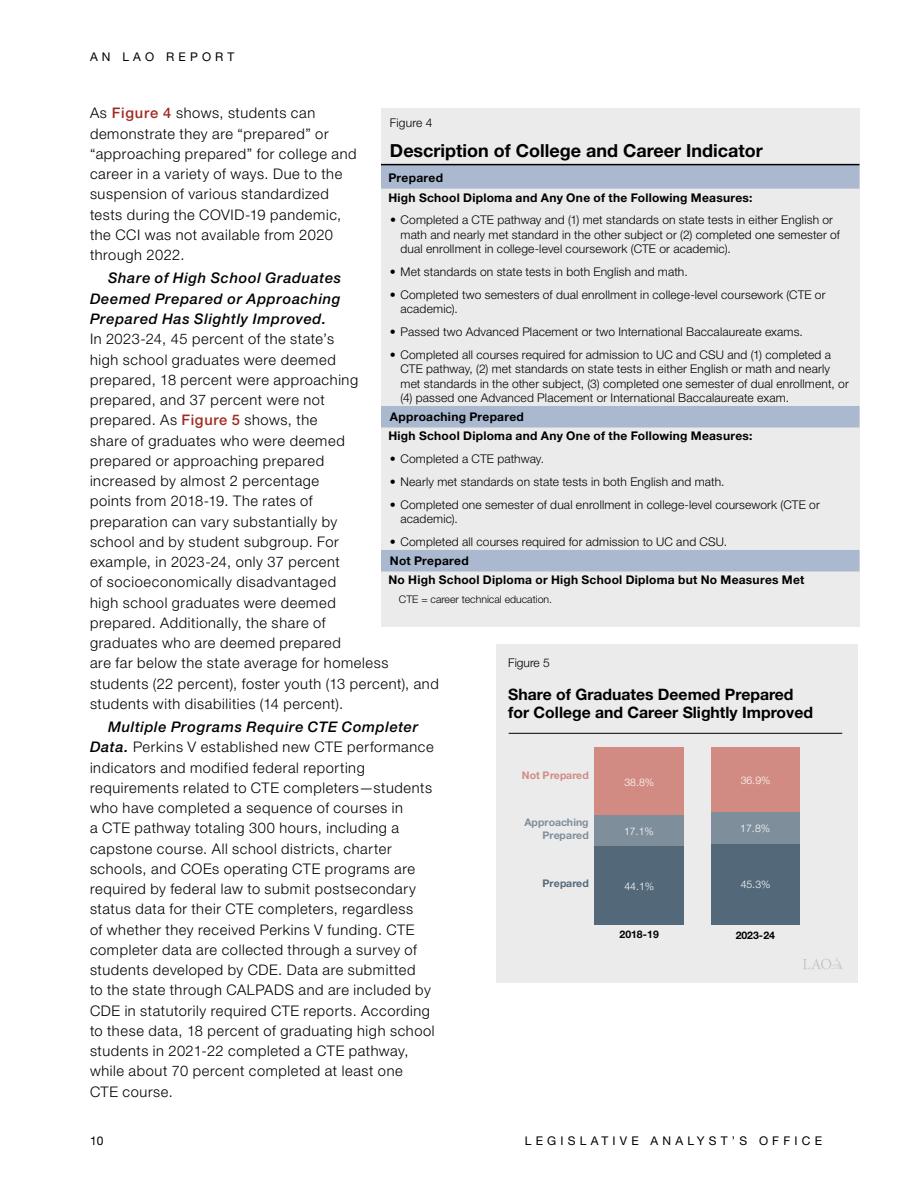
<style>
.page{position:relative;width:918px;height:1188px;background:#fff}
.page>*{position:absolute;margin:0;border:0;box-sizing:border-box;transform-origin:0 0}
.t1{font:700 18px "Helvetica Neue LT Pro";color:#000}
.t2{font:700 15.75px/18px "Helvetica Neue LT Pro";color:#000}
.t3{font:300 14.7px/20.2px "Helvetica Neue LT Pro";letter-spacing:.04em;color:#000}
.t4{font:italic 500 14.7px/20.2px "Helvetica Neue LT Pro";letter-spacing:.045em;color:#000;text-align:justify}
.t5{font:300 12px/14.4px "Helvetica Neue LT Pro";letter-spacing:.015em;color:#000}
.t6{font:700 12px/19.4px "Helvetica Neue LT Pro";letter-spacing:.025em;color:#000}
.t7{font:12px "Helvetica Neue LT Pro";letter-spacing:.35em;color:#000}
.t8{font:300 10.5px "Helvetica Neue LT Pro";letter-spacing:-.005em;color:#fff}
.t9{font:300 10.5px "Helvetica Neue LT Pro";color:#000}
.t10{font:700 10.5px/12.6px "Helvetica Neue LT Pro";letter-spacing:-.005em;color:#7e8e9b;text-align:right}
.t11{font:700 10.5px "Helvetica Neue LT Pro";letter-spacing:-.005em;color:#000}
.t12{font:700 10.5px "Helvetica Neue LT Pro";color:#d18b82}
.t13{font:700 10.5px "Helvetica Neue LT Pro";color:#53697a}
.s1{font-weight:500;color:#a02b22}
.s2{font-weight:500;font-style:italic}
</style>
<div class="page">
<div style="left:381px;top:108px;width:479px;height:518px;background:#ebebec"></div>
<svg style="left:381px;top:165px;width:479px;height:406px"></svg>
<hr style="left:381px;top:164px;width:479px;height:1px;background:#000">
<div style="left:497px;top:644px;width:361px;height:339px;background:#ebebec"></div>
<svg style="left:803px;top:958px;width:40px;height:11px"></svg>
<hr style="left:509px;top:733px;width:333px;height:1px;background:#000">
<div style="left:594px;top:846px;width:90px;height:79px;background:#53697a"></div>
<div style="left:711px;top:844px;width:89px;height:81px;background:#53697a"></div>
<div style="left:594px;top:747px;width:90px;height:69px;background:#d18b82"></div>
<div style="left:711px;top:747px;width:89px;height:65px;background:#d18b82"></div>
<div style="left:594px;top:816px;width:90px;height:30px;background:#7e8e9b"></div>
<div style="left:711px;top:812px;width:89px;height:32px;background:#7e8e9b"></div>
<p class="t7" style="left:90px;top:49px;width:146px">AN LAO REPORT</p>
<p class="t3" style="left:90px;top:103px;width:268px">As <span class="s1">Figure 4</span> shows, students can demonstrate they are “prepared” or “approaching prepared” for college and career in a variety of ways. Due to the suspension of various standardized tests during the COVID-19 pandemic, the CCI was not available from 2020 through 2022.</p>
<p class="t4" style="left:90px;top:268px;width:253px;text-indent:18px">Share of High School Graduates Deemed Prepared or Approaching Prepared Has Slightly Improved.</p>
<p class="t3" style="left:90px;top:329px;width:350px">In 2023-24, 45 percent of the state’s<br>high school graduates were deemed<br>prepared, 18 percent were approaching<br>prepared, and 37 percent were not<br>prepared. As <span class="s1">Figure 5</span> shows, the<br>share of graduates who were deemed<br>prepared or approaching prepared<br>increased by almost 2 percentage<br>points from 2018-19. The rates of<br>preparation can vary substantially by<br>school and by student subgroup. For<br>example, in 2023-24, only 37 percent<br>of socioeconomically disadvantaged<br>high school graduates were deemed<br>prepared. Additionally, the share of<br>graduates who are deemed prepared<br>are far below the state average for homeless students (22 percent), foster youth (13 percent), and students with disabilities (14 percent).</p>
<p class="t3" style="left:90px;top:716px;width:346px;text-indent:18px"><span class="s2">Multiple Programs Require CTE Completer Data.</span> Perkins V established new CTE performance indicators and modified federal reporting requirements related to CTE completers—students who have completed a sequence of courses in<br>a CTE pathway totaling 300 hours, including a capstone course. All school districts, charter schools, and COEs operating CTE programs are required by federal law to submit postsecondary status data for their CTE completers, regardless<br>of whether they received Perkins V funding. CTE completer data are collected through a survey of students developed by CDE. Data are submitted<br>to the state through CALPADS and are included by CDE in statutorily required CTE reports. According to these data, 18 percent of graduating high school students in 2021-22 completed a CTE pathway, while about 70 percent completed at least one<br>CTE course.</p>
<p class="t5" style="left:390px;top:115px;width:44px">Figure 4</p>
<p class="t1" style="left:390px;top:140px;width:374px">Description of College and Career Indicator</p>
<p class="t6" style="left:388px;top:168px;width:366px">Prepared<br>High School Diploma and Any One of the Following Measures:</p>
<p class="t5" style="left:400px;top:213px;width:441px;text-indent:-10px">• Completed a CTE pathway and (1) met standards on state tests in either English or math and nearly met standard in the other subject or (2) completed one semester of dual enrollment in college‑level coursework (CTE or academic).</p>
<p class="t5" style="left:390px;top:264px;width:299px">• Met standards on state tests in both English and math.</p>
<p class="t5" style="left:400px;top:287px;width:427px;text-indent:-10px">• Completed two semesters of dual enrollment in college‑level coursework (CTE or academic).</p>
<p class="t5" style="left:390px;top:324px;width:414px">• Passed two Advanced Placement or two International Baccalaureate exams.</p>
<p class="t5" style="left:400px;top:347px;width:450px;text-indent:-10px">• Completed all courses required for admission to UC and CSU and (1) completed a CTE pathway, (2) met standards on state tests in either English or math and nearly met standards in the other subject, (3) completed one semester of dual enrollment, or (4) passed one Advanced Placement or International Baccalaureate exam.</p>
<p class="t6" style="left:388px;top:407px;width:366px">Approaching Prepared<br>High School Diploma and Any One of the Following Measures:</p>
<p class="t5" style="left:390px;top:452px;width:156px">• Completed a CTE pathway.</p>
<p class="t5" style="left:390px;top:474px;width:336px">• Nearly met standards on state tests in both English and math.</p>
<p class="t5" style="left:400px;top:497px;width:421px;text-indent:-10px">• Completed one semester of dual enrollment in college‑level coursework (CTE or academic).</p>
<p class="t5" style="left:390px;top:534px;width:339px">• Completed all courses required for admission to UC and CSU.</p>
<p class="t6" style="left:388px;top:551px;width:417px">Not Prepared<br>No High School Diploma or High School Diploma but No Measures Met</p>
<p class="t9" style="left:399px;top:593px;width:155px">CTE = career technical education.</p>
<p class="t5" style="left:508px;top:656px;width:43px">Figure 5</p>
<p class="t2" style="left:508px;top:685px;width:306px">Share of Graduates Deemed Prepared for College and Career Slightly Improved</p>
<p class="t12" style="left:522px;top:769px;width:68px">Not Prepared</p>
<p class="t10" style="left:525px;top:816px;width:66px">Approaching<br>Prepared</p>
<p class="t8" style="left:624px;top:775px;width:31px">38.8%</p>
<p class="t8" style="left:741px;top:773px;width:31px">36.9%</p>
<p class="t8" style="left:624px;top:825px;width:31px">17.1%</p>
<p class="t8" style="left:740px;top:822px;width:31px">17.8%</p>
<p class="t13" style="left:543px;top:877px;width:48px">Prepared</p>
<p class="t8" style="left:624px;top:879px;width:31px">44.1%</p>
<p class="t8" style="left:741px;top:878px;width:31px">45.3%</p>
<p class="t11" style="left:620px;top:928px;width:41px">2018-19</p>
<p class="t11" style="left:736px;top:929px;width:41px">2023-24</p>
<p class="t7" style="left:90px;top:1134px;width:15px">10</p>
<p class="t7" style="left:525px;top:1133px;width:299px">LEGISLATIVE ANALYST’S OFFICE</p>
</div>
